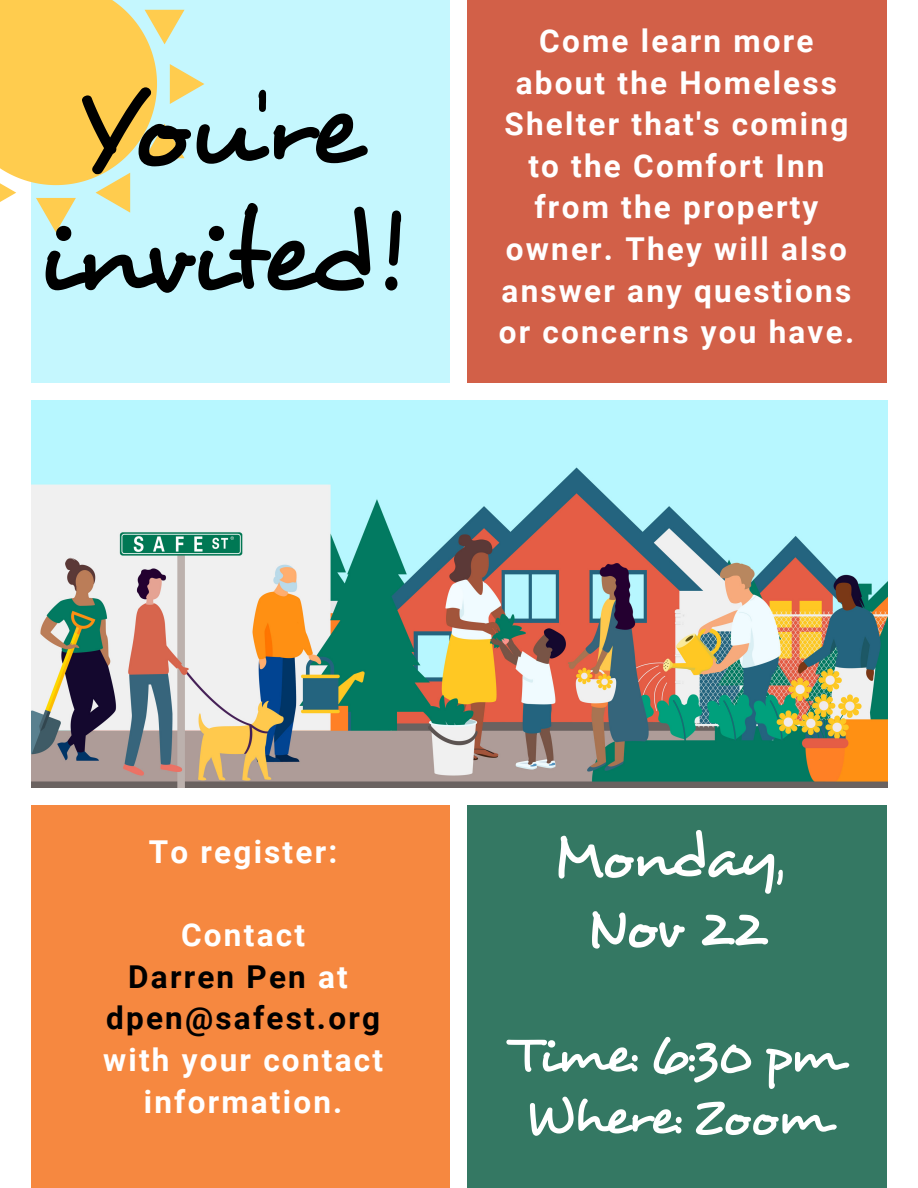
<style>
.page{position:relative;width:918px;height:1188px;background:#fff}
.page>*{position:absolute;margin:0;border:0;box-sizing:border-box;transform-origin:0 0}
.t1{font:113.85px/127.2px "Desyrel";letter-spacing:-.05em;color:#000;text-align:center}
.t2{font:63px "Desyrel";letter-spacing:-.05em;color:#fff}
.t3{font:55.5px "Desyrel";letter-spacing:-.05em;color:#fff}
.t4{font:700 31.5px/41.7px "Roboto";letter-spacing:.07em;color:#fff;text-align:center}
.t5{font:700 31.5px "Roboto";letter-spacing:.07em;color:#000}
.s1{color:#fff}
</style>
<div class="page">
<div style="left:31px;top:0;width:419px;height:383px;background:#c5f7fe"></div>
<div style="left:468px;top:0;width:419px;height:383px;background:#d26048"></div>
<img style="left:31px;top:400px;width:856px;height:387px">
<div style="left:31px;top:805px;width:419px;height:383px;background:#f68840"></div>
<div style="left:468px;top:805px;width:419px;height:383px;background:#347863"></div>
<svg style="left:0;top:0;width:204px;height:233px"></svg>
<p class="t1" style="left:35px;top:66px;width:369px">You're invited!</p>
<p class="t4" style="left:499px;top:20px;width:357px">Come learn more about the Homeless<br>Shelter that's coming to the Comfort Inn from the property owner. They will also answer any questions or concerns you have.</p>
<p class="t4" style="left:149px;top:831px;width:190px">To register:</p>
<p class="t4" style="left:181px;top:914px;width:125px">Contact</p>
<p class="t5" style="left:128px;top:958px;width:221px">Darren Pen <span class="s1">at</span></p>
<p class="t5" style="left:106px;top:1000px;width:275px">dpen@safest.org</p>
<p class="t4" style="left:103px;top:1039px;width:281px">with your contact information.</p>
<p class="t2" style="left:552px;top:819px;width:233px">Monday,</p>
<p class="t2" style="left:586px;top:888px;width:183px">Nov 22</p>
<p class="t3" style="left:511px;top:1021px;width:332px">Time: 6:30 pm</p>
<p class="t3" style="left:524px;top:1083px;width:307px">Where: Zoom</p>
</div>
